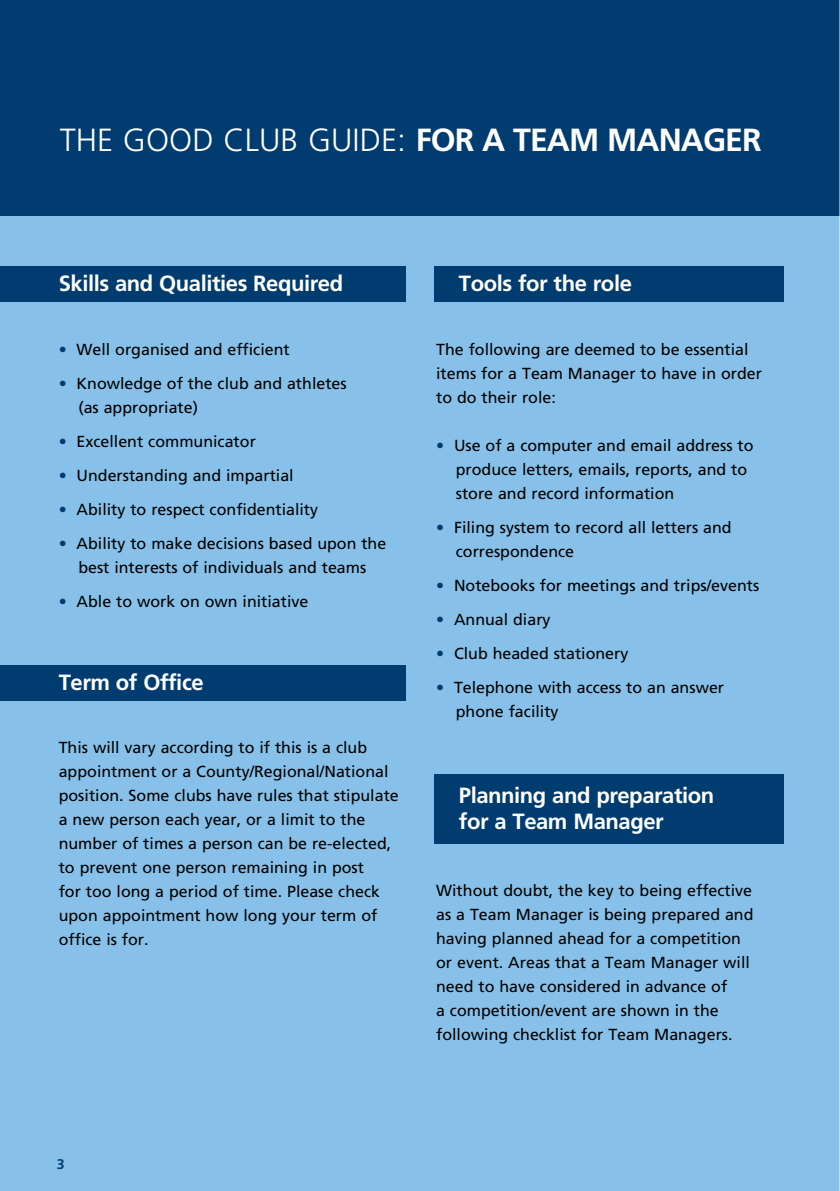
<style>
.page{position:relative;width:840px;height:1191px;background:#fff}
.page>*{position:absolute;margin:0;border:0;box-sizing:border-box;transform-origin:0 0}
.t1{font:300 32px "Frutiger";color:#fff}
.t2{font:700 32px "Frutiger";color:#fff}
.t3{font:700 22px/26.4px "Frutiger";letter-spacing:-.02em;color:#fff}
.t4{font:16px/24px "Frutiger";color:#000}
.t5{font:700 14px "Frutiger";color:#003c70}
.s1{font-weight:700}
.s2{color:#003c70}
</style>
<div class="page">
<div style="left:0;top:152px;width:839px;height:1039px;background:#87c1e9"></div>
<div style="left:0;top:0;width:839px;height:215px;background:#003c70"></div>
<div style="left:0;top:266px;width:405px;height:36px;background:#003c70"></div>
<div style="left:434px;top:266px;width:348px;height:36px;background:#003c70"></div>
<div style="left:0;top:664px;width:405px;height:36px;background:#003c70"></div>
<div style="left:434px;top:774px;width:348px;height:70px;background:#003c70"></div>
<h1 class="t1" style="left:60px;top:122px;width:572px">THE GOOD CLUB GUIDE: <span class="s1">for a TEAM MANA</span></h1>
<h1 class="t2" style="left:702px;top:121px;width:49px">GER</h1>
<h2 class="t3" style="left:59px;top:270px;width:286px">Skills and Qualities Required</h2>
<p class="t4" style="left:59px;top:337px;width:232px"><span class="s2">•</span> Well organised and efficient</p>
<p class="t4" style="left:78px;top:371px;width:270px;text-indent:-20px"><span class="s2">•</span> Knowledge of the club and athletes (as appropriate)</p>
<p class="t4" style="left:59px;top:429px;width:198px"><span class="s2">•</span> Excellent communicator</p>
<p class="t4" style="left:59px;top:463px;width:236px"><span class="s2">•</span> Understanding and impartial</p>
<p class="t4" style="left:59px;top:497px;width:261px"><span class="s2">•</span> Ability to respect confidentiality</p>
<p class="t4" style="left:59px;top:531px;width:329px;text-align:center"><span class="s2">•</span> Ability to make decisions based upon the best interests of individuals and teams</p>
<p class="t4" style="left:59px;top:589px;width:251px"><span class="s2">•</span> Able to work on own initiative</p>
<h2 class="t3" style="left:59px;top:668px;width:146px">Term of Office</h2>
<p class="t4" style="left:59px;top:735px;width:341px">This will vary according to if this is a club appointment or a County/Regional/National position. Some clubs have rules that stipulate a new person each year, or a limit to the number of times a person can be re-elected, to prevent one person remaining in post<br>for too long a period of time. Please check upon appointment how long your term of office is for.</p>
<h2 class="t3" style="left:458px;top:270px;width:174px">Tools for the role</h2>
<p class="t4" style="left:436px;top:337px;width:327px">The following are deemed to be essential items for a Team Manager to have in order to do their role:</p>
<p class="t4" style="left:455px;top:433px;width:299px;text-indent:-20px"><span class="s2">•</span> Use of a computer and email address to produce letters, emails, reports, and to store and record information</p>
<p class="t4" style="left:455px;top:515px;width:277px;text-indent:-20px"><span class="s2">•</span> Filing system to record all letters and correspondence</p>
<p class="t4" style="left:436px;top:573px;width:324px"><span class="s2">•</span> Notebooks for meetings and trips/events</p>
<p class="t4" style="left:436px;top:607px;width:116px"><span class="s2">•</span> Annual diary</p>
<p class="t4" style="left:436px;top:641px;width:194px"><span class="s2">•</span> Club headed stationery</p>
<p class="t4" style="left:455px;top:675px;width:270px;text-indent:-20px"><span class="s2">•</span> Telephone with access to an answer phone facility</p>
<h2 class="t3" style="left:458px;top:781px;width:257px">Planning and preparation for a Team Manager</h2>
<p class="t4" style="left:436px;top:878px;width:319px">Without doubt, the key to being effective as a Team Manager is being prepared and having planned ahead for a competition or event. Areas that a Team Manager will need to have considered in advance of<br>a competition/event are shown in the following checklist for Team Managers.</p>
<p class="t5" style="left:57px;top:1155px;width:9px">3</p>
</div>
